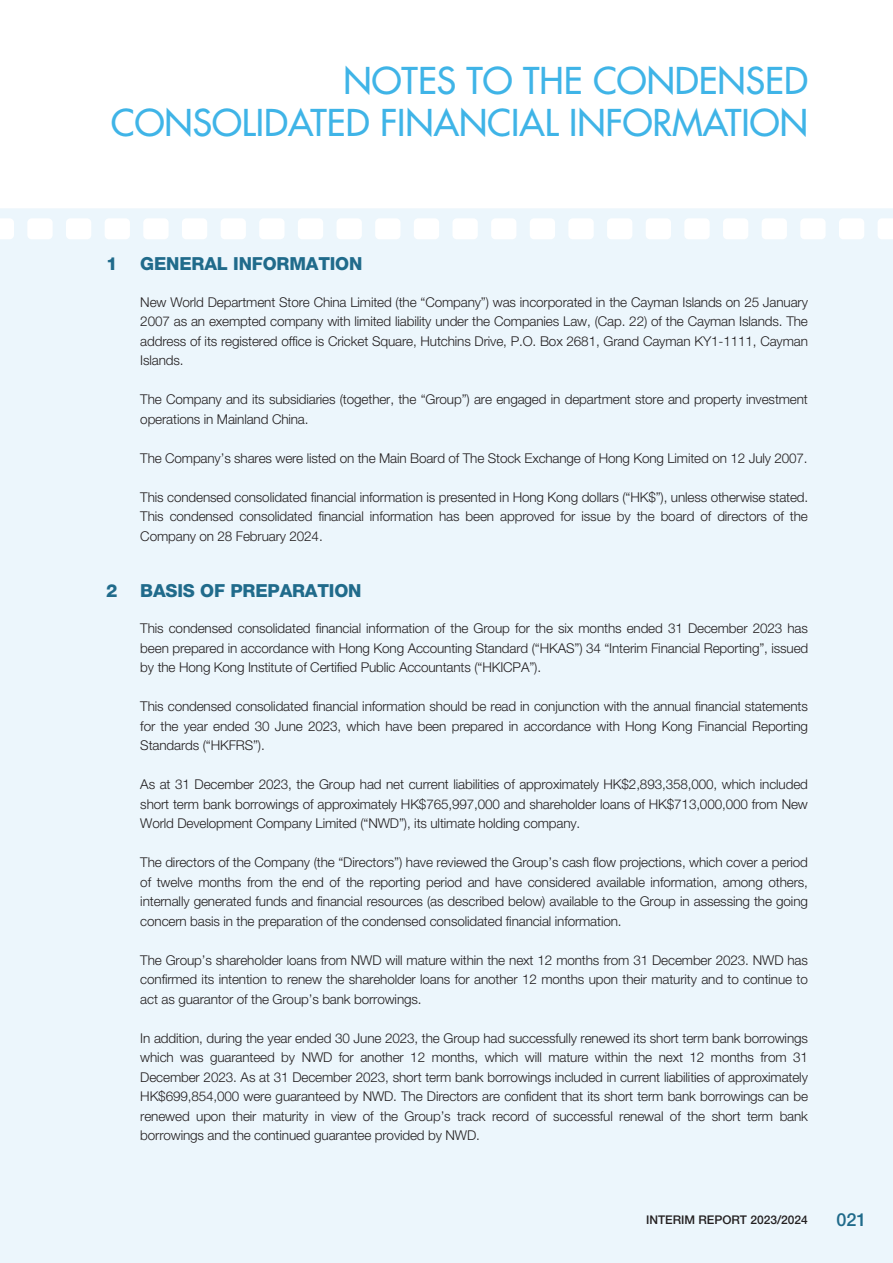
<style>
.page{position:relative;width:893px;height:1263px;background:#fff}
.page>*{position:absolute;margin:0;border:0;box-sizing:border-box;transform-origin:0 0}
.t1{font:500 36px/42px "Futura Std";color:#3fb4e7;text-align:right}
.t2{font:800 18px "Helvetica Neue LT Std";color:#206b8b}
.t3{font:500 18px "Helvetica Neue LT Std";color:#206b8b}
.t4{font:300 13.5px/19.5px "Helvetica Neue LT Std";letter-spacing:-.01em;color:#231f20;text-align:justify}
.t5{font:500 12px "Helvetica Neue LT Std";color:#231f20}
</style>
<div class="page">
<div style="left:0;top:247px;width:893px;height:1016px;background:#ecf6fc"></div>
<svg style="left:0;top:208px;width:893px;height:39px"></svg>
<h1 class="t1" style="left:111px;top:60px;width:698px">NOTES TO THE CONDENSED<br>CONSOLIDATED FINANCIAL INFORMATION</h1>
<h2 class="t2" style="left:106px;top:253px;width:13px">1</h2>
<h2 class="t2" style="left:140px;top:253px;width:27px">GENERAL</h2>
<h2 class="t2" style="left:233px;top:253px;width:13px">INFORMATION</h2>
<p class="t4" style="left:140px;top:292px;width:669px">New World Department Store China Limited (the “Company”) was incorporated in the Cayman Islands on 25 January 2007 as an exempted company with limited liability under the Companies Law, (Cap. 22) of the Cayman Islands. The address of its registered office is Cricket Square, Hutchins Drive, P.O. Box 2681, Grand Cayman KY1-1111, Cayman Islands.</p>
<p class="t4" style="left:140px;top:389px;width:669px">The Company and its subsidiaries (together, the “Group”) are engaged in department store and property investment operations in Mainland China.</p>
<p class="t4" style="left:140px;top:448px;width:669px">The Company’s shares were listed on the Main Board of The Stock Exchange of Hong Kong Limited on 12 July 2007.</p>
<p class="t4" style="left:140px;top:487px;width:669px">This condensed consolidated financial information is presented in Hong Kong dollars (“HK$”), unless otherwise stated.<br>This condensed consolidated financial information has been approved for issue by the board of directors of the Company on 28 February 2024.</p>
<h2 class="t2" style="left:106px;top:579px;width:13px">2</h2>
<h2 class="t2" style="left:140px;top:579px;width:25px">BASIS</h2>
<h2 class="t2" style="left:200px;top:579px;width:43px">OF PREPARATION</h2>
<p class="t4" style="left:140px;top:618px;width:669px">This condensed consolidated financial information of the Group for the six months ended 31 December 2023 has been prepared in accordance with Hong Kong Accounting Standard (“HKAS”) 34 “Interim Financial Reporting”, issued by the Hong Kong Institute of Certified Public Accountants (“HKICPA”).</p>
<p class="t4" style="left:140px;top:696px;width:669px">This condensed consolidated financial information should be read in conjunction with the annual financial statements for the year ended 30 June 2023, which have been prepared in accordance with Hong Kong Financial Reporting Standards (“HKFRS”).</p>
<p class="t4" style="left:140px;top:774px;width:669px">As at 31 December 2023, the Group had net current liabilities of approximately HK$2,893,358,000, which included short term bank borrowings of approximately HK$765,997,000 and shareholder loans of HK$713,000,000 from New World Development Company Limited (“NWD”), its ultimate holding company.</p>
<p class="t4" style="left:140px;top:852px;width:669px">The directors of the Company (the “Directors”) have reviewed the Group’s cash flow projections, which cover a period of twelve months from the end of the reporting period and have considered available information, among others, internally generated funds and financial resources (as described below) available to the Group in assessing the going concern basis in the preparation of the condensed consolidated financial information.</p>
<p class="t4" style="left:140px;top:950px;width:669px">The Group’s shareholder loans from NWD will mature within the next 12 months from 31 December 2023. NWD has confirmed its intention to renew the shareholder loans for another 12 months upon their maturity and to continue to act as guarantor of the Group’s bank borrowings.</p>
<p class="t4" style="left:140px;top:1028px;width:669px">In addition, during the year ended 30 June 2023, the Group had successfully renewed its short term bank borrowings which was guaranteed by NWD for another 12 months, which will mature within the next 12 months from 31<br>December 2023. As at 31 December 2023, short term bank borrowings included in current liabilities of approximately HK$699,854,000 were guaranteed by NWD. The Directors are confident that its short term bank borrowings can be renewed upon their maturity in view of the Group’s track record of successful renewal of the short term bank borrowings and the continued guarantee provided by NWD.</p>
<p class="t5" style="left:646px;top:1213px;width:163px">INTERIM REPORT 2023/2024</p>
<h2 class="t3" style="left:836px;top:1209px;width:32px">021</h2>
</div>
